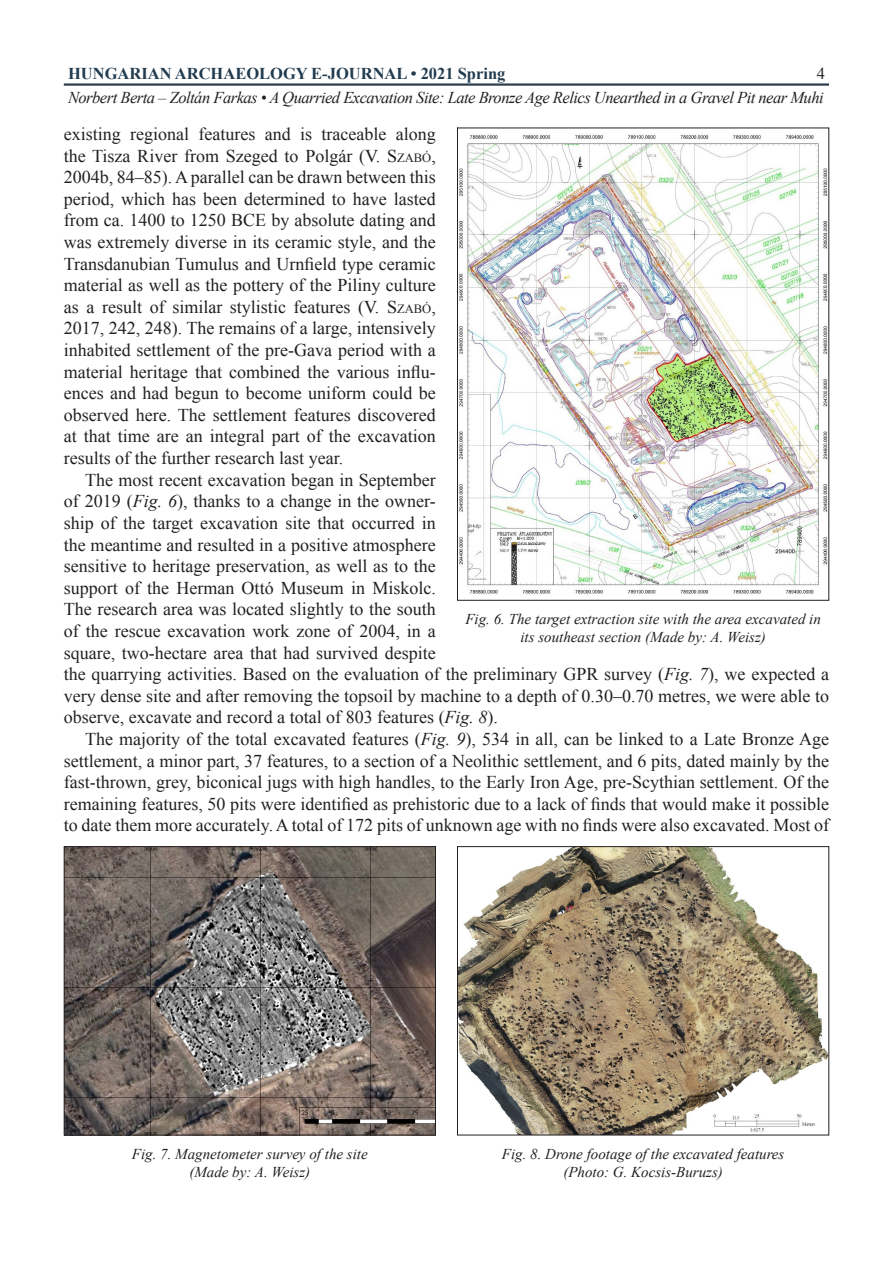
<style>
.page{position:relative;width:893px;height:1263px;background:#fff}
.page>*{position:absolute;margin:0;border:0;box-sizing:border-box;transform-origin:0 0}
.cikk_szoveg_print{font:18px/21.6px "Times New Roman";color:#231f20}
.cikk_behuznelkul{font:18px/21.6px "Times New Roman";color:#231f20;text-align:justify}
.t1{font:italic 16.5px "Times New Roman";letter-spacing:-.03em;color:#231f20}
.t2{font:700 16.5px "Times New Roman";color:#213b4f}
.t3{font:16.5px "Times New Roman";color:#231f20}
.kepala{font:italic 15px/18px "Times New Roman";color:#231f20;text-align:center}
.s1{font-style:inherit}
.s2{font-size:12.6px}
.s3{font-style:italic}
</style>
<div class="page">
<hr style="left:64px;top:83px;width:765px;height:3px;background:#2d3d4d">
<img style="left:459px;top:135px;width:368px;height:459px">
<img style="left:66px;top:848px;width:368px;height:285px">
<div style="left:64px;top:846px;width:372px;height:289px;border:1px solid #231f20"></div>
<img style="left:459px;top:848px;width:368px;height:285px">
<div style="left:457px;top:846px;width:372px;height:289px;border:1px solid #231f20"></div>
<p class="t2" style="left:68px;top:62px;width:439px">HUNGARIAN ARCHAEOLOGY E-JOURNAL • 2021 Spring</p>
<p class="t3" style="left:817px;top:62px;width:10px">4</p>
<p class="t1" style="left:68px;top:87px;width:757px">Norbert Berta – Zoltán Farkas • A Quarried Excavation Site: Late Bronze Age Relics Unearthed in a Gravel Pit near Muhi</p>
<p class="cikk_behuznelkul" style="left:64px;top:123px;width:374px">existing regional features and is traceable along the Tisza River from Szeged to Polgár (<span class="s1">V. S</span> <span class="s2">ZABÓ</span>, 2004b, 84–85). A parallel can be drawn between this period, which has been determined to have lasted from ca. 1400 to 1250 BCE by absolute dating and was extremely diverse in its ceramic style, and the Transdanubian Tumulus and Urnfield type ceramic material as well as the pottery of the Piliny culture as a result of similar stylistic features (<span class="s1">V. S</span> <span class="s2">ZABÓ</span>, 2017, 242, 248). The remains of a large, intensively inhabited settlement of the pre-Gava period with a material heritage that combined the various influ&shy;ences and had begun to become uniform could be observed here. The settlement features discovered at that time are an integral part of the excavation results of the further research last year.</p>
<p class="cikk_szoveg_print" style="left:64px;top:469px;width:767px;text-indent:21px">The most recent excavation began in September<br>of 2019 (<span class="s3">Fig. 6</span>), thanks to a change in the owner-<br>ship of the target excavation site that occurred in<br>the meantime and resulted in a positive atmosphere<br>sensitive to heritage preservation, as well as to the<br>support of the Herman Ottó Museum in Miskolc.<br>The research area was located slightly to the south<br>of the rescue excavation work zone of 2004, in a<br>square, two-hectare area that had survived despite<br>the quarrying activities. Based on the evaluation of the preliminary GPR survey (<span class="s3">Fig. 7</span>), we expected a very dense site and after removing the topsoil by machine to a depth of 0.30–0.70 metres, we were able to observe, excavate and record a total of 803 features (<span class="s3">Fig. 8</span>).</p>
<p class="cikk_szoveg_print" style="left:64px;top:728px;width:767px;text-align:justify;text-indent:21px">The majority of the total excavated features (<span class="s3">Fig. 9</span>), 534 in all, can be linked to a Late Bronze Age settlement, a minor part, 37 features, to a section of a Neolithic settlement, and 6 pits, dated mainly by the fast-thrown, grey, biconical jugs with high handles, to the Early Iron Age, pre-Scythian settlement. Of the remaining features, 50 pits were identified as prehistoric due to a lack of finds that would make it possible to date them more accurately. A total of 172 pits of unknown age with no finds were also excavated. Most of</p>
<p class="kepala" style="left:465px;top:609px;width:357px">Fig. 6. The target extraction site with the area excavated in its southeast section (Made by: A. Weisz)</p>
<p class="kepala" style="left:132px;top:1144px;width:237px">Fig. 7. Magnetometer survey of the site (Made by: A. Weisz)</p>
<p class="kepala" style="left:502px;top:1144px;width:284px">Fig. 8. Drone footage of the excavated features (Photo: G. Kocsis-Buruzs)</p>
</div>
